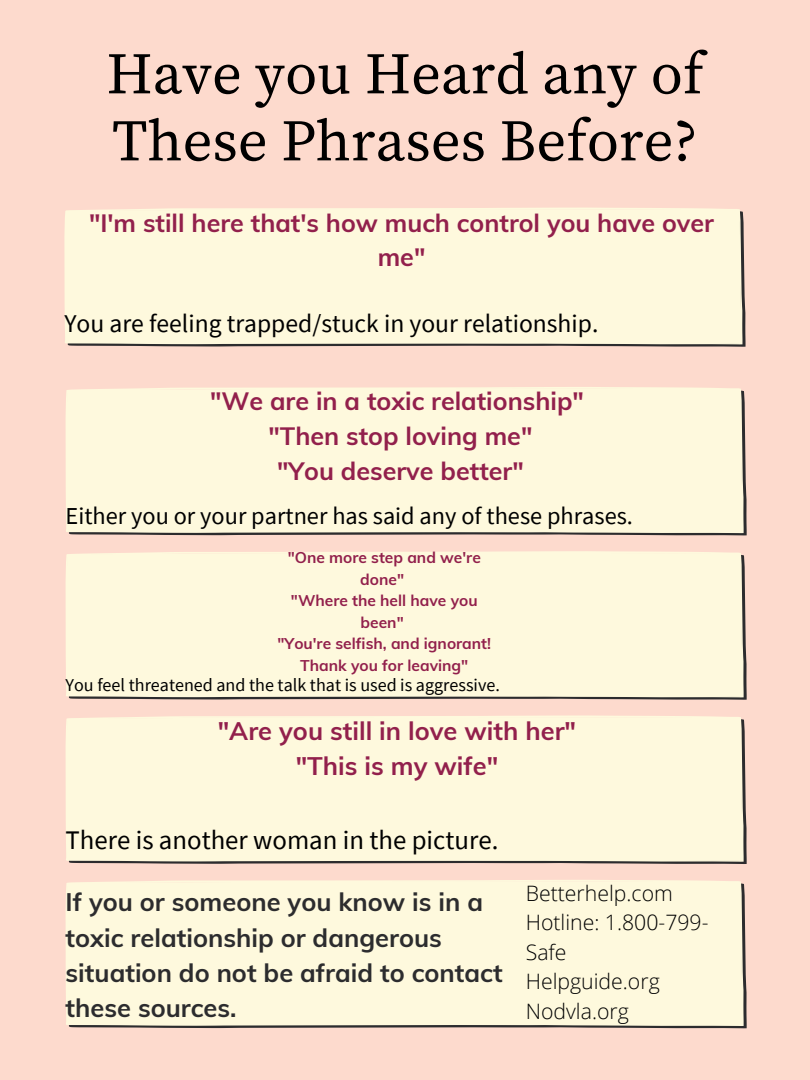
<style>
.page{position:relative;width:810px;height:1080px;background:#fddacd}
.page>*{position:absolute;margin:0;border:0;box-sizing:border-box;transform-origin:0 0}
.t1{font:58.44px/67px "Source Serif Pro";color:#000}
.t2{font:26.81px "Source Sans Pro";color:#000}
.t3{font:25.56px "Source Sans Pro";color:#000}
.t4{font:700 25.38px/35.1px "Muli";color:#2c2c2e}
.t5{font:700 25.38px "Muli";color:#92204c}
.t6{font:700 25.06px/34.7px "Muli";color:#92204c;text-align:center}
.t7{font:24.31px "Source Sans Pro";color:#000}
.t8{font:300 21.25px/29.5px "Open Sans";color:#000}
.t9{font:18.06px "Source Sans Pro";color:#000}
.t10{font:700 15.56px/21.6px "Muli";color:#92204c;text-align:center}
</style>
<div class="page">
<div style="left:65px;top:880px;width:679px;height:146px;background:#fef9dd"></div>
<div style="left:65px;top:715px;width:679px;height:147px;background:#fef9dd"></div>
<svg style="left:69px;top:556px;width:678px;height:144px"></svg>
<div style="left:65px;top:551px;width:679px;height:146px;background:#fef9dd"></div>
<svg style="left:69px;top:392px;width:678px;height:144px"></svg>
<div style="left:65px;top:387px;width:679px;height:146px;background:#fef9dd"></div>
<svg style="left:68px;top:215px;width:678px;height:132px"></svg>
<div style="left:64px;top:208px;width:679px;height:136px;background:#fef9dd"></div>
<p class="t1" style="left:106px;top:43px;width:599px">Have you Heard any of<br>These Phrases Before?</p>
<p class="t6" style="left:89px;top:205px;width:627px">"I'm still here that's how much control you have over me"</p>
<p class="t3" style="left:64px;top:307px;width:535px">You are feeling trapped/stuck in your relationship.</p>
<p class="t6" style="left:210px;top:383px;width:376px">"We are in a toxic relationship"</p>
<p class="t6" style="left:268px;top:418px;width:265px">"Then stop loving me"</p>
<p class="t6" style="left:277px;top:453px;width:248px">"You deserve better"</p>
<p class="t7" style="left:66px;top:500px;width:569px">Either you or your partner has said any of these phrases.</p>
<p class="t10" style="left:288px;top:546px;width:195px">"One more step and we're done"</p>
<p class="t10" style="left:291px;top:590px;width:188px">"Where the hell have you been"</p>
<p class="t10" style="left:278px;top:633px;width:215px">"You're selfish, and ignorant!<br>Thank you for leaving"</p>
<p class="t9" style="left:66px;top:674px;width:436px">You feel threatened and the talk that is used is aggressive.</p>
<p class="t5" style="left:218px;top:714px;width:360px">"Are you still in love with her"</p>
<p class="t5" style="left:296px;top:749px;width:204px">"This is my wife"</p>
<p class="t2" style="left:66px;top:823px;width:434px">There is another woman in the picture.</p>
<p class="t4" style="left:66px;top:884px;width:439px">If you or someone you know is in a toxic relationship or dangerous situation do not be afraid to contact these sources.</p>
<p class="t8" style="left:526px;top:878px;width:149px">Betterhelp.com</p>
<p class="t8" style="left:526px;top:907px;width:184px">Hotline: 1.800-799-<br>Safe</p>
<p class="t8" style="left:526px;top:966px;width:136px">Helpguide.org</p>
<p class="t8" style="left:526px;top:996px;width:105px">Nodvla.org</p>
</div>
